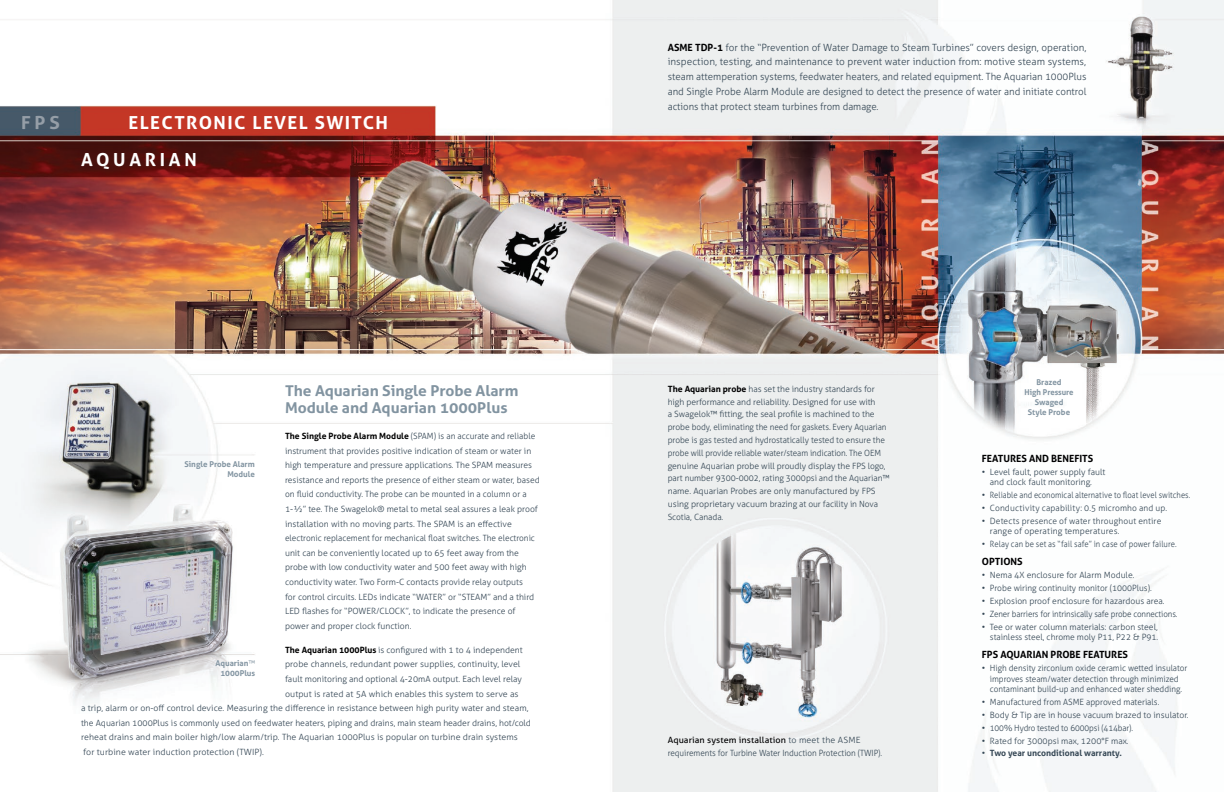
<style>
.page{position:relative;width:1224px;height:792px;background:#fff}
.page>*{position:absolute;margin:0;border:0;box-sizing:border-box;transform-origin:0 0}
.Intro_Text{font:700 18px "Aller";letter-spacing:.075em;color:#fff}
.Intro_Text-2{font:700 18px "Aller";letter-spacing:.2em;color:#fff}
.Intro_Text-3{font:700 18px "Aller";color:#959ea7;scale:1.05 1}
.Intro_Text-4{font:700 14.9px "Aller";letter-spacing:-.005em;color:#8294a1;scale:1.05 1}
.Intro_Text-5{font:300 9.9px/14.9px "Aller";color:#354755}
.Intro_Text-6{font:700 9.9px "Aller";color:#000001}
.Intro_Text-7{font:300 8.6px/14.6px "Aller";color:#354755}
.Intro_Text-8{font:300 8.6px/11px "Aller";color:#354755;text-align:center;scale:.95 1}
.Intro_Text-9{font:300 8.6px "Aller";color:#354755;scale:.93 1}
.Intro_Text-10{font:300 8.6px "Aller";color:#354755;scale:.96 1}
.Intro_Text-11{font:300 8.6px "Aller";color:#354755;scale:.89 1}
.Intro_Text-12{font:300 8.6px "Aller";color:#354755;scale:.9 1}
.Intro_Text-13{font:8.6px "Aller";letter-spacing:.01em;color:#000001;scale:1.05 1}
.Intro_Text-14{font:700 8.6px "Aller";color:#354755}
.Intro_Text-15{font:700 8px "Aller";color:#8294a1}
.s1{font-weight:700;color:#000001}
.s2{font-weight:300}
.s3{font-weight:300;color:#354755}
.s4{font-weight:400}
</style>
<div class="page">
<img style="left:0;top:0;width:1224px;height:792px">
<p class="Intro_Text-3" style="left:21px;top:111px;width:38px">FPS</p>
<p class="Intro_Text" style="left:129px;top:111px;width:261px">ELECTRONIC LEVEL SWITCH</p>
<p class="Intro_Text-2" style="left:81px;top:148px;width:117px">AQUARIAN</p>
<p class="Intro_Text-4" style="left:285px;top:382px;width:224px">The Aquarian Single Probe Alarm</p>
<p class="Intro_Text-4" style="left:285px;top:399px;width:213px">Module and Aquarian 1000Plus</p>
<p class="Intro_Text-7" style="left:285px;top:429px;width:256px"><span class="s1">The Single Probe Alarm Module</span> (SPAM) is an accurate and reliable instrument that provides positive indication of steam or water in high temperature and pressure applications. The SPAM measures resistance and reports the presence of either steam or water, based on fluid conductivity. The probe can be mounted in a column or a</p>
<p class="Intro_Text-7" style="left:285px;top:502px;width:254px">1-½” tee. The Swagelok® metal to metal seal assures a leak proof installation with no moving parts. The SPAM is an effective</p>
<p class="Intro_Text-10" style="left:285px;top:533px;width:262px">electronic replacement for mechanical float switches. The electronic</p>
<p class="Intro_Text-7" style="left:285px;top:546px;width:243px">unit can be conveniently located up to 65 feet away from the probe with low conductivity water and 500 feet away with high conductivity water. Two Form-C contacts provide relay outputs</p>
<p class="Intro_Text-7" style="left:285px;top:589px;width:251px">for control circuits. LEDs indicate “WATER” or “STEAM” and a third<br>LED flashes for “POWER/CLOCK”, to indicate the presence of</p>
<p class="Intro_Text-7" style="left:285px;top:619px;width:128px">power and proper clock function.</p>
<p class="Intro_Text-7" style="left:285px;top:643px;width:239px"><span class="s1">The Aquarian 1000Plus</span> is configured with 1 to 4 independent probe channels, redundant power supplies, continuity, level</p>
<p class="Intro_Text-7" style="left:285px;top:672px;width:239px">fault monitoring and optional 4-20mA output. Each level relay output is rated at 5A which enables this system to serve as</p>
<p class="Intro_Text-7" style="left:81px;top:701px;width:449px">a trip, alarm or on-off control device. Measuring the difference in resistance between high purity water and steam,</p>
<p class="Intro_Text-7" style="left:81px;top:716px;width:451px">the Aquarian 1000Plus is commonly used on feedwater heaters, piping and drains, main steam header drains, hot/cold</p>
<p class="Intro_Text-7" style="left:81px;top:730px;width:438px">reheat drains and main boiler high/low alarm/trip. The Aquarian 1000Plus is popular on turbine drain systems</p>
<p class="Intro_Text-7" style="left:83px;top:745px;width:182px">for turbine water induction protection (TWIP).</p>
<p class="Intro_Text-15" style="left:184px;top:459px;width:72px">Single Probe Alarm</p>
<p class="Intro_Text-15" style="left:227px;top:469px;width:29px">Module</p>
<p class="Intro_Text-15" style="left:216px;top:658px;width:41px">Aquarian<span class="s2">™</span></p>
<p class="Intro_Text-15" style="left:221px;top:669px;width:36px">1000Plus</p>
<p class="Intro_Text-5" style="left:668px;top:40px;width:420px"><span class="s1">ASME TDP-1</span> for the “Prevention of Water Damage to Steam Turbines” covers design, operation, inspection, testing, and maintenance to prevent water induction from: motive steam systems,</p>
<p class="Intro_Text-5" style="left:668px;top:69px;width:420px;text-align:justify">steam attemperation systems, feedwater heaters, and related equipment. The Aquarian 1000Plus and Single Probe Alarm Module are designed to detect the presence of water and initiate control actions that protect steam turbines from damage.</p>
<p class="Intro_Text-7" style="left:668px;top:382px;width:223px;line-height:12.8px"><span class="s1">The Aquarian probe</span> has set the industry standards for high performance and reliability. Designed for use with<br>a Swagelok™ fitting, the seal profile is machined to the probe body, eliminatin g the need for gaskets. Every Aquaria n probe is gas tested and hydrostatically tested to ensure the probe will provide reliable water/steam indication. The OEM genuine Aquarian probe will proudly displa y the FPS logo, part number 9300-0002, rating 3000psi and the Aquarian™ name. Aquarian Probes are only manufactured by FPS using proprietary vacuum brazing at our facility in Nova Scotia, Canada.</p>
<p class="Intro_Text-13" style="left:668px;top:734px;width:185px">Aquarian system installation <span class="s3">to meet the ASME</span></p>
<p class="Intro_Text-8" style="left:668px;top:747px;width:227px">requirements for Turbine Water Induction Protection (TWIP).</p>
<p class="Intro_Text-15" style="left:1036px;top:378px;width:27px">Brazed</p>
<p class="Intro_Text-15" style="left:1025px;top:388px;width:50px">High Pressure</p>
<p class="Intro_Text-15" style="left:1035px;top:398px;width:30px">Swaged</p>
<p class="Intro_Text-15" style="left:1028px;top:408px;width:44px">Style Probe</p>
<p class="Intro_Text-6" style="left:982px;top:452px;width:113px">FEATURES AND BENEFITS</p>
<p class="Intro_Text-7" style="left:982px;top:464px;width:125px"><span class="s4">•</span> Level fault, power supply fault</p>
<p class="Intro_Text-7" style="left:990px;top:474px;width:104px">and clock fault monitoring.</p>
<p class="Intro_Text-11" style="left:982px;top:489px;width:236px"><span class="s4">•</span> Reliable and economical alternative to float level switches.</p>
<p class="Intro_Text-7" style="left:982px;top:500px;width:187px"><span class="s4">•</span> Conductivity capability: 0.5 micromho and up.</p>
<p class="Intro_Text-7" style="left:982px;top:513px;width:181px"><span class="s4">•</span> Detects presence of water throughout entire</p>
<p class="Intro_Text-7" style="left:990px;top:523px;width:131px">range of operating temperatures.</p>
<p class="Intro_Text-12" style="left:982px;top:538px;width:218px"><span class="s4">•</span> Relay can be set as “fail safe” in case of power failure.</p>
<p class="Intro_Text-6" style="left:982px;top:555px;width:42px">OPTIONS</p>
<p class="Intro_Text-7" style="left:982px;top:567px;width:154px"><span class="s4">•</span> Nema 4X enclosure for Alarm Module.</p>
<p class="Intro_Text-7" style="left:982px;top:580px;width:172px"><span class="s4">•</span> Probe wiring continuity monitor (1000Plus).</p>
<p class="Intro_Text-7" style="left:982px;top:593px;width:184px"><span class="s4">•</span> Explosion proof enclosure for hazardous area.</p>
<p class="Intro_Text-9" style="left:982px;top:608px;width:212px"><span class="s4">•</span> Zener barriers for intrinsically safe probe connections.</p>
<p class="Intro_Text-7" style="left:982px;top:619px;width:178px"><span class="s4">•</span> Tee or water column materials: carbon steel,</p>
<p class="Intro_Text-7" style="left:990px;top:629px;width:170px">stainless steel, chrome moly P11, P22 &amp; P91.</p>
<p class="Intro_Text-6" style="left:982px;top:648px;width:148px">FPS AQUARIAN PROBE FEATURES</p>
<p class="Intro_Text-8" style="left:982px;top:662px;width:218px"><span class="s4">•</span> High density zirconium oxide ceramic wetted insulator improves steam/water detection through minimized</p>
<p class="Intro_Text-8" style="left:990px;top:683px;width:204px">contaminant build-up and enhanced water shedding.</p>
<p class="Intro_Text-7" style="left:982px;top:694px;width:179px"><span class="s4">•</span> Manufactured from ASME approved materials.</p>
<p class="Intro_Text-7" style="left:982px;top:707px;width:208px"><span class="s4">•</span> Body &amp; Tip are in house vacuum brazed to insulator.</p>
<p class="Intro_Text-9" style="left:982px;top:722px;width:164px"><span class="s4">•</span> 100% Hydro tested to 6000psi (414bar).</p>
<p class="Intro_Text-7" style="left:982px;top:733px;width:148px"><span class="s4">•</span> Rated for 3000psi max, 1200°F max.</p>
<p class="Intro_Text-14" style="left:982px;top:748px;width:142px"><span class="s4">•</span> Two year unconditional warranty.</p>
</div>
